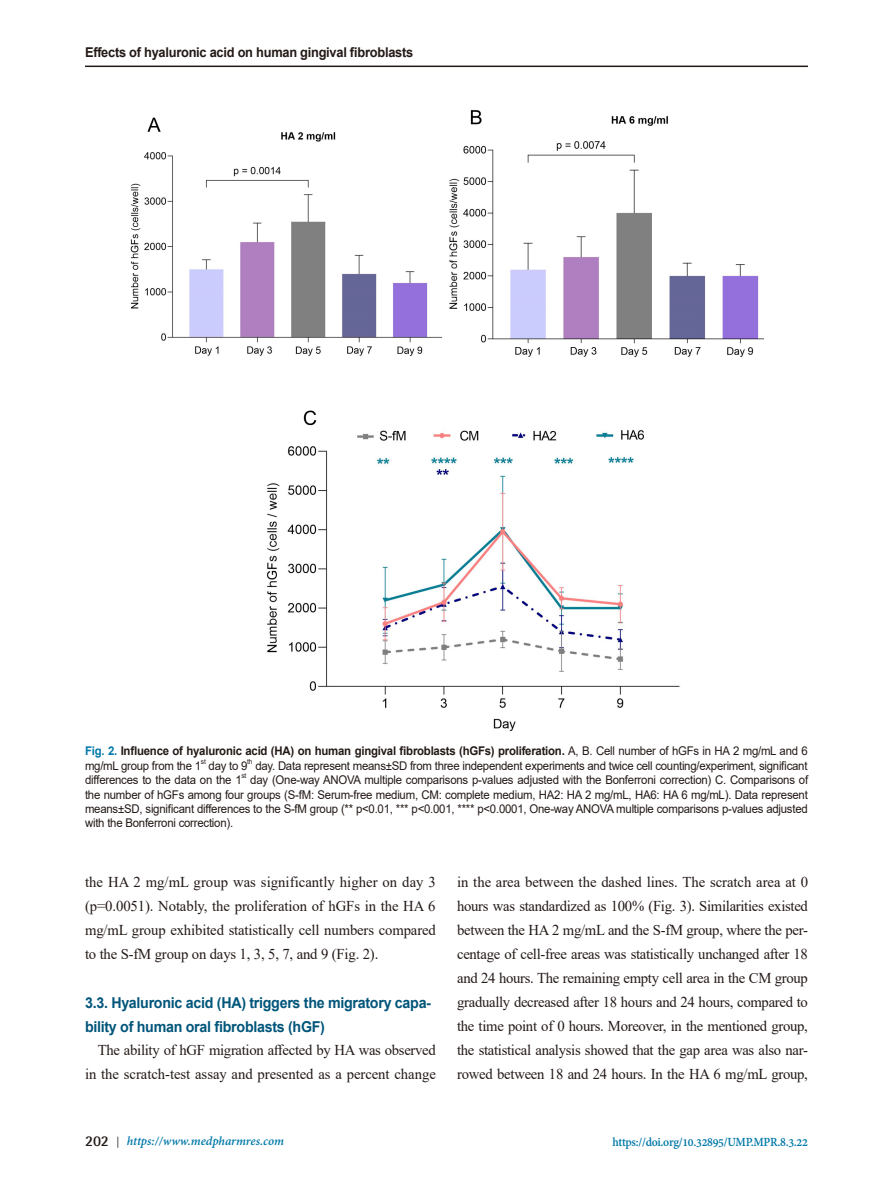
<style>
.page{position:relative;width:893px;height:1191px;background:#fff}
.page>*{position:absolute;margin:0;border:0;box-sizing:border-box;transform-origin:0 0}
.main_text{font:15px/24px "Times New Roman";letter-spacing:-.01em;color:#231916;text-align:justify}
.heading_2nd{font:700 15px/24px "Arial";letter-spacing:-.02em;color:#00557a;scale:.95 1}
.t1{font:700 13.5px "Arial";letter-spacing:-.02em;color:#231916;scale:.95 1}
.t2{font:700 13.5px "Adobe Devanagari";letter-spacing:-.02em;color:#0078a8;scale:.95 1}
.t3{font:italic 700 13.5px "Adobe Devanagari";letter-spacing:-.005em;color:#0078a8}
.fig_title{font:12px/14.4px "Arial";letter-spacing:-.02em;color:#231916;text-align:justify;scale:.95 1}
.fig_title-2{font:700 12px/14.4px "Arial";letter-spacing:-.02em;color:#231916;scale:.95 1}
.fig_title-3{font:7.05px "Arial";color:#231916;scale:.95 1}
.s1{color:#0078a8}
.s2{font-weight:400}
.s3{font-family:"Rotis Semi Sans Std";font-style:normal;font-size:15px;color:#231916}
.s4{font-weight:400;font-style:normal;font-size:12px;color:#231916}
</style>
<div class="page">
<hr style="left:85px;top:66px;width:723px;height:1px;background:#231916">
<img style="left:130px;top:110px;width:634px;height:622px">
<p class="t1" style="left:85px;top:42px;width:347px">Effects of hyaluronic acid on human gingival fibroblasts</p>
<p class="fig_title-2" style="left:85px;top:744px;width:762px"><span class="s1">Fig. 2.</span> Influence of hyaluronic acid (HA) on human gingival fibroblasts (hGFs) proliferation. <span class="s2">A, B. Cell number of hGFs in HA 2 mg/mL and 6 mg/mL group from the 1</span></p>
<p class="fig_title-3" style="left:201px;top:756px;width:7px">st</p>
<p class="fig_title" style="left:209px;top:758px;width:42px">day to 9</p>
<p class="fig_title-3" style="left:247px;top:756px;width:7px">th</p>
<p class="fig_title" style="left:255px;top:758px;width:583px">day. Data represent means±SD from three independent experiments and twice cell counting/experiment, significant</p>
<p class="fig_title" style="left:85px;top:772px;width:166px">differences to the data on the 1</p>
<p class="fig_title-3" style="left:241px;top:771px;width:7px">st</p>
<p class="fig_title" style="left:85px;top:772px;width:763px;text-indent:165px">day (One-way ANOVA multiple comparisons p-values adjusted with the Bonferroni correction) C. Comparisons of the number of hGFs among four groups (S-fM: Serum-free medium, CM: complete medium, HA2: HA 2 mg/mL, HA6: HA 6 mg/mL). Data represent means±SD, significant differences to the S-fM group (** p&lt;0.01, *** p&lt;0.001, **** p&lt;0.0001, One-way ANOVA multiple comparisons p-values adjusted with the Bonferroni correction).</p>
<p class="main_text" style="left:85px;top:869px;width:352px">the HA 2 mg/mL group was significantly higher on day 3 (p=0.0051). Notably, the proliferation of hGFs in the HA 6 mg/mL group exhibited statistically cell numbers compared to the S-fM group on days 1, 3, 5, 7, and 9 (Fig. 2).</p>
<p class="heading_2nd" style="left:85px;top:990px;width:366px">3.3. Hyaluronic acid (HA) triggers the migratory capa&shy;bility of human oral fibroblasts (hGF)</p>
<p class="main_text" style="left:85px;top:1037px;width:352px;text-align:right">The ability of hGF migration affected by HA was observed in the scratch-test assay and presented as a percent change</p>
<p class="main_text" style="left:457px;top:869px;width:352px">in the area between the dashed lines. The scratch area at 0 hours was standardized as 100% (Fig. 3). Similarities existed between the HA 2 mg/mL and the S-fM group, where the per&shy;centage of cell-free areas was statistically unchanged after 18 and 24 hours. The remaining empty cell area in the CM group gradually decreased after 18 hours and 24 hours, compared to the time point of 0 hours. Moreover, in the mentioned group, the statistical analysis showed that the gap area was also nar&shy;rowed between 18 and 24 hours. In the HA 6 mg/mL group,</p>
<p class="t3" style="left:85px;top:1133px;width:200px"><span class="s3">202</span> <span class="s4">|</span> https://www.medpharmres.com</p>
<p class="t2" style="left:613px;top:1134px;width:207px">https://doi.org/10.32895/UMP.MPR.8.3.22</p>
</div>
